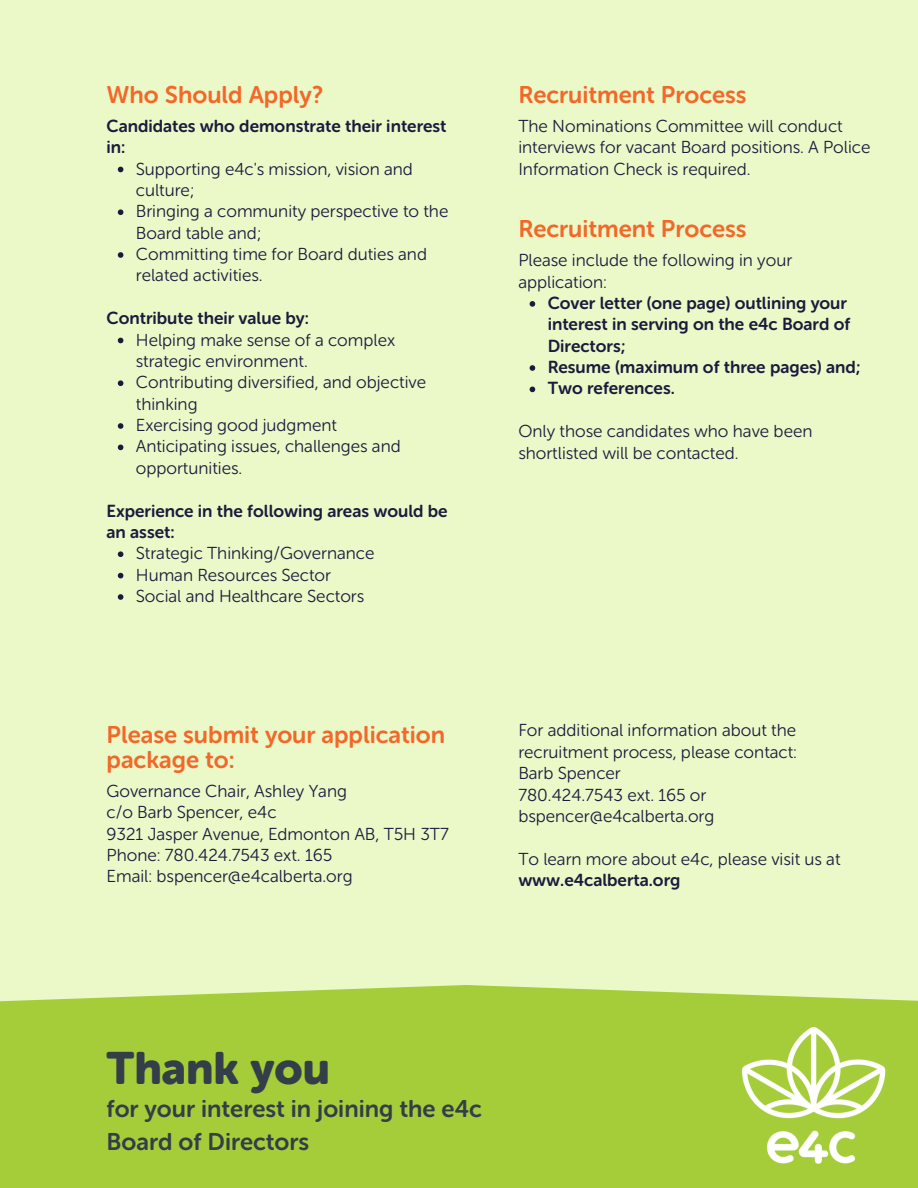
<style>
.page{position:relative;width:918px;height:1188px;background:#ebf8c7}
.page>*{position:absolute;margin:0;border:0;box-sizing:border-box;transform-origin:0 0}
.t1{font:45px "Museo Sans Rounded 900";color:#333e48}
.t2{font:24px/24.8px "Museo Sans Rounded 700";color:#f2682a}
.t3{font:24px/32.7px "Museo Sans Rounded 700";color:#333e48}
.t4{font:17.25px/21.3px "Museo Sans Rounded 300";color:#191b3d}
.t5{font:17.25px/21.3px "Museo Sans Rounded 700";color:#191b3d}
</style>
<div class="page">
<div style="left:0;top:985px;width:918px;height:203px;background:#a5cd39"></div>
<img style="left:742px;top:1027px;width:144px;height:137px">
<svg style="left:118px;top:167px;width:5px;height:5px"></svg>
<svg style="left:118px;top:209px;width:5px;height:6px"></svg>
<svg style="left:118px;top:252px;width:5px;height:6px"></svg>
<svg style="left:118px;top:338px;width:5px;height:5px"></svg>
<svg style="left:118px;top:380px;width:5px;height:6px"></svg>
<svg style="left:118px;top:423px;width:5px;height:6px"></svg>
<svg style="left:118px;top:445px;width:5px;height:5px"></svg>
<svg style="left:118px;top:551px;width:5px;height:6px"></svg>
<svg style="left:118px;top:573px;width:5px;height:5px"></svg>
<svg style="left:118px;top:594px;width:5px;height:6px"></svg>
<svg style="left:530px;top:301px;width:5px;height:6px"></svg>
<svg style="left:530px;top:365px;width:5px;height:6px"></svg>
<svg style="left:530px;top:387px;width:5px;height:5px"></svg>
<h3 class="t2" style="left:107px;top:83px;width:218px">Who Should Apply?</h3>
<p class="t5" style="left:107px;top:115px;width:342px">Candidates who demonstrate their interest in:</p>
<p class="t4" style="left:136px;top:158px;width:279px">Supporting e4c's mission, vision and culture;</p>
<p class="t4" style="left:136px;top:201px;width:314px">Bringing a community perspective to the<br>Board table and;</p>
<h3 class="t4" style="left:136px;top:244px;width:293px">Committing time for Board duties and related activities.</h3>
<p class="t5" style="left:107px;top:308px;width:204px">Contribute their value by:</p>
<p class="t4" style="left:136px;top:329px;width:261px">Helping make sense of a complex strategic environment.</p>
<p class="t4" style="left:136px;top:372px;width:292px">Contributing diversified, and objective thinking</p>
<p class="t4" style="left:136px;top:415px;width:203px">Exercising good judgment</p>
<h3 class="t4" style="left:136px;top:436px;width:266px">Anticipating issues, challenges and opportunities.</h3>
<p class="t5" style="left:107px;top:500px;width:343px">Experience in the following areas would be an asset:</p>
<p class="t4" style="left:136px;top:543px;width:240px">Strategic Thinking/Governance</p>
<p class="t4" style="left:136px;top:564px;width:197px">Human Resources Sector</p>
<h2 class="t4" style="left:136px;top:586px;width:230px">Social and Healthcare Sectors</h2>
<p class="t2" style="left:107px;top:723px;width:340px">Please submit your application package to:</p>
<p class="t4" style="left:107px;top:780px;width:242px">Governance Chair, Ashley Yang</p>
<p class="t4" style="left:107px;top:802px;width:172px">c/o Barb Spencer, e4c</p>
<p class="t4" style="left:107px;top:823px;width:344px">9321 Jasper Avenue, Edmonton AB, T5H 3T7</p>
<p class="t4" style="left:107px;top:845px;width:227px">Phone: 780.424.7543 ext. 165</p>
<p class="t4" style="left:107px;top:866px;width:248px">Email: bspencer@e4calberta.org</p>
<p class="t2" style="left:518px;top:83px;width:230px">Recruitment Process</p>
<h2 class="t4" style="left:518px;top:115px;width:354px">The Nominations Committee will conduct interviews for vacant Board positions. A Police<br>Information Check is required.</h2>
<p class="t2" style="left:518px;top:217px;width:230px">Recruitment Process</p>
<p class="t4" style="left:518px;top:250px;width:275px">Please include the following in your application:</p>
<p class="t5" style="left:548px;top:292px;width:304px">Cover letter (one page) outlining your interest in serving on the e4c Board of<br>Directors;</p>
<p class="t5" style="left:548px;top:357px;width:314px">Resume (maximum of three pages) and;</p>
<p class="t5" style="left:548px;top:378px;width:129px">Two references.</p>
<h2 class="t4" style="left:518px;top:421px;width:296px">Only those candidates who have been shortlisted will be contacted.</h2>
<p class="t4" style="left:518px;top:720px;width:280px">For additional information about the recruitment process, please contact:</p>
<p class="t4" style="left:518px;top:763px;width:104px">Barb Spencer</p>
<p class="t4" style="left:518px;top:784px;width:190px">780.424.7543 ext. 165 or</p>
<p class="t4" style="left:518px;top:805px;width:197px">bspencer@e4calberta.org</p>
<p class="t4" style="left:518px;top:848px;width:324px">To learn more about e4c, please visit us at</p>
<h1 class="t5" style="left:518px;top:870px;width:164px">www.e4calberta.org</h1>
<h2 class="t1" style="left:107px;top:1042px;width:225px">Thank you</h2>
<p class="t3" style="left:107px;top:1093px;width:377px">for your interest in joining the e4c<br>Board of Directors</p>
</div>
